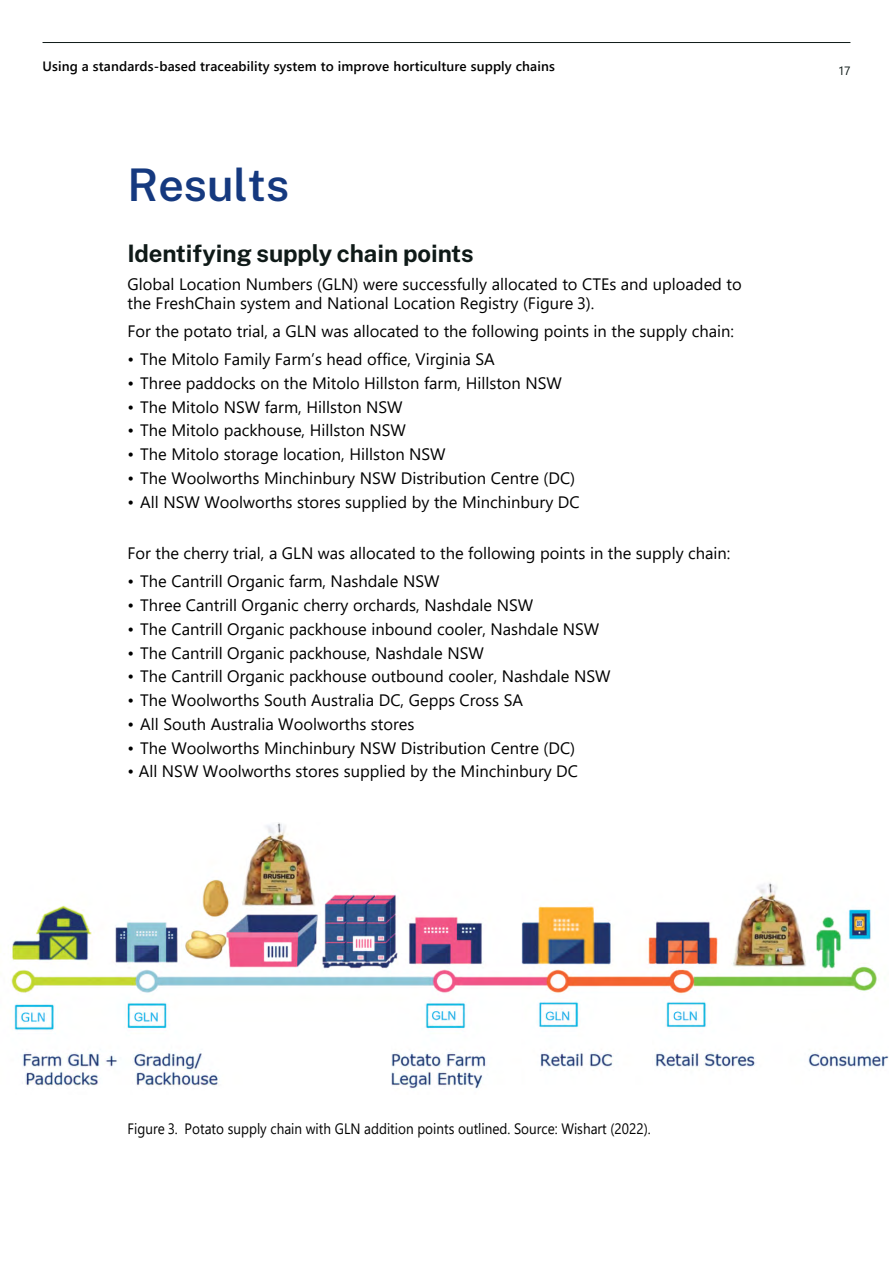
<style>
.page{position:relative;width:893px;height:1263px;background:#fff}
.page>*{position:absolute;margin:0;border:0;box-sizing:border-box;transform-origin:0 0}
.Heading_1__H1{font:600 45px "Public Sans";color:#15397f}
.Heading_2__H2{font:700 24px "Public Sans";letter-spacing:-.005em;color:#0f1a18}
.text_bullet{font:16.5px "Segoe UI";color:#000}
.text{font:16.5px/19.5px "Segoe UI";color:#000}
.t1{font:15px "Segoe UI";color:#000;scale:.9 1}
.t2{font:600 13.5px "Segoe UI";letter-spacing:.01em;color:#000}
.t3{font:12px "Segoe UI";color:#0f1a18}
</style>
<div class="page">
<img style="left:10px;top:823px;width:879px;height:266px">
<hr style="left:43px;top:42px;width:807px;height:1px;background:#0f1a18">
<p class="t2" style="left:43px;top:54px;width:514px">Using a standards-based traceability system to improve horticulture supply chains</p>
<p class="t3" style="left:838px;top:60px;width:14px">17</p>
<h1 class="Heading_1__H1" style="left:128px;top:152px;width:163px">Results</h1>
<h2 class="Heading_2__H2" style="left:128px;top:235px;width:348px">Identifying supply chain points</h2>
<p class="text" style="left:128px;top:272px;width:616px">Global Location Numbers (GLN) were successfully allocated to CTEs and uploaded to the FreshChain system and National Location Registry (Figure 3).</p>
<p class="text" style="left:128px;top:320px;width:608px">For the potato trial, a GLN was allocated to the following points in the supply chain:</p>
<p class="text_bullet" style="left:128px;top:344px;width:369px">• The Mitolo Family Farm’s head office, Virginia SA</p>
<p class="text_bullet" style="left:128px;top:367px;width:436px">• Three paddocks on the Mitolo Hillston farm, Hillston NSW</p>
<p class="text_bullet" style="left:128px;top:391px;width:277px">• The Mitolo NSW farm, Hillston NSW</p>
<p class="text_bullet" style="left:128px;top:415px;width:280px">• The Mitolo packhouse, Hillston NSW</p>
<p class="text_bullet" style="left:128px;top:439px;width:320px">• The Mitolo storage location, Hillston NSW</p>
<p class="text_bullet" style="left:128px;top:462px;width:449px">• The Woolworths Minchinbury NSW Distribution Centre (DC)</p>
<p class="text_bullet" style="left:128px;top:486px;width:454px">• All NSW Woolworths stores supplied by the Minchinbury DC</p>
<p class="text" style="left:128px;top:542px;width:604px">For the cherry trial, a GLN was allocated to the following points in the supply chain:</p>
<p class="text_bullet" style="left:128px;top:566px;width:313px">• The Cantrill Organic farm, Nashdale NSW</p>
<p class="text_bullet" style="left:128px;top:590px;width:407px">• Three Cantrill Organic cherry orchards, Nashdale NSW</p>
<p class="text_bullet" style="left:128px;top:613px;width:473px">• The Cantrill Organic packhouse inbound cooler, Nashdale NSW</p>
<p class="text_bullet" style="left:128px;top:637px;width:358px">• The Cantrill Organic packhouse, Nashdale NSW</p>
<p class="text_bullet" style="left:128px;top:661px;width:485px">• The Cantrill Organic packhouse outbound cooler, Nashdale NSW</p>
<p class="text_bullet" style="left:128px;top:685px;width:397px">• The Woolworths South Australia DC, Gepps Cross SA</p>
<p class="text_bullet" style="left:128px;top:708px;width:288px">• All South Australia Woolworths stores</p>
<p class="text_bullet" style="left:128px;top:732px;width:449px">• The Woolworths Minchinbury NSW Distribution Centre (DC)</p>
<p class="text" style="left:128px;top:760px;width:452px">• All NSW Woolworths stores supplied by the Minchinbury DC</p>
<p class="t1" style="left:128px;top:1114px;width:583px">Figure 3. Potato supply chain with GLN addition points outlined. Source: Wishart (2022).</p>
</div>
